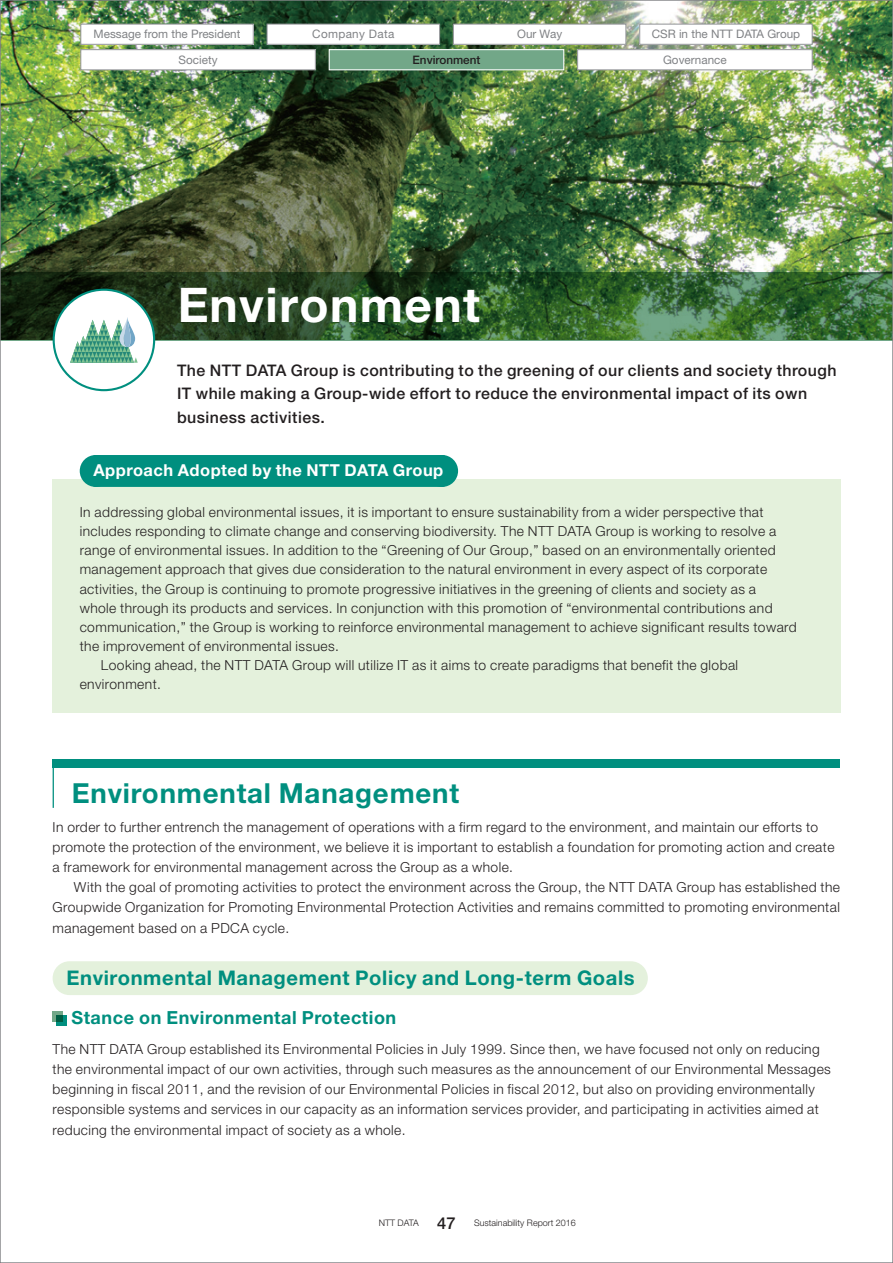
<style>
.page{position:relative;width:893px;height:1263px;background:#fff}
.page>*{position:absolute;margin:0;border:0;box-sizing:border-box;transform-origin:0 0}
.t1{font:700 47.85px "Helvetica Neue LT Std";letter-spacing:.03em;color:#fff}
.t2{font:700 27.6px "Helvetica Neue LT Std";letter-spacing:.03em;color:#008f7f}
.t3{font:700 20.25px "Helvetica Neue LT Std";letter-spacing:.03em;color:#008f7f}
.t4{font:700 18px "Helvetica Neue LT Std";letter-spacing:.03em;color:#008f7f}
.t5{font:700 16.5px "Helvetica Neue LT Std";letter-spacing:.03em;color:#fff}
.t6{font:500 15.9px/23.4px "Helvetica Neue LT Pro";letter-spacing:.03em;color:#231f20}
.t7{font:300 13.8px/20.2px "Helvetica Neue LT Pro";letter-spacing:.03em;color:#231f20}
.t8{font:300 13.8px "Helvetica Neue LT Std";letter-spacing:.03em;color:#231f20}
.t9{font:11.7px "Helvetica Neue LT Std";color:#808285}
.t10{font:11.7px "Helvetica Neue LT Std";letter-spacing:.03em;color:#808285}
.t11{font:500 11.7px "Helvetica Neue LT Std";color:#231f20}
.t12{font:300 9px "Helvetica Neue LT Std";color:#231f20}
.s1{font-weight:500;font-size:16.5px}
</style>
<div class="page">
<img style="left:2px;top:2px;width:889px;height:270px">
<svg style="left:2px;top:272px;width:889px;height:68px;background:#2e542b"></svg>
<div style="left:53px;top:289px;width:102px;height:102px;background:#fff;border:2px solid #008f7f;border-radius:50%"></div>
<svg style="left:70px;top:317px;width:68px;height:46px"></svg>
<div style="left:53px;top:759px;width:787px;height:8px;background:#008f7f"></div>
<hr style="left:53px;top:763px;width:1px;height:45px;background:#008f7f">
<div style="left:53px;top:1011px;width:10px;height:10px;background:#72a788"></div>
<svg style="left:56px;top:1015px;width:10px;height:10px"></svg>
<div style="left:53px;top:479px;width:788px;height:233px;background:#e4f1dc"></div>
<div style="left:80px;top:455px;width:32px;height:32px;background:#008f7f;border-radius:50%"></div>
<div style="left:426px;top:455px;width:32px;height:32px;background:#008f7f;border-radius:50%"></div>
<div style="left:91px;top:455px;width:356px;height:32px;background:#008f7f;border-radius:4px"></div>
<div style="left:53px;top:961px;width:595px;height:34px;background:#e4f1dc"></div>
<div style="left:81px;top:50px;width:234px;height:20px;background:#fff"></div>
<div style="left:80px;top:49px;width:236px;height:21px;border:1px solid #97999c"></div>
<div style="left:81px;top:24px;width:172px;height:20px;background:#fff"></div>
<div style="left:80px;top:24px;width:174px;height:21px;border:1px solid #97999c"></div>
<div style="left:267px;top:24px;width:173px;height:20px;background:#fff"></div>
<div style="left:267px;top:24px;width:173px;height:21px;border:1px solid #97999c"></div>
<div style="left:453px;top:24px;width:173px;height:20px;background:#fff"></div>
<div style="left:453px;top:24px;width:173px;height:21px;border:1px solid #97999c"></div>
<div style="left:640px;top:24px;width:172px;height:20px;background:#fff"></div>
<div style="left:639px;top:24px;width:174px;height:21px;border:1px solid #97999c"></div>
<div style="left:329px;top:50px;width:235px;height:20px;background:#72a788"></div>
<div style="left:329px;top:49px;width:235px;height:21px;border:1px solid #fff"></div>
<div style="left:578px;top:50px;width:234px;height:20px;background:#fff"></div>
<div style="left:577px;top:49px;width:236px;height:21px;border:1px solid #97999c"></div>
<p class="t9" style="left:94px;top:27px;width:148px">Message from the President</p>
<p class="t10" style="left:312px;top:27px;width:84px">Company Data</p>
<p class="t9" style="left:517px;top:27px;width:47px">Our Way</p>
<p class="t9" style="left:652px;top:27px;width:150px">CSR in the NTT DATA Group</p>
<p class="t11" style="left:413px;top:52px;width:69px">Environment</p>
<p class="t9" style="left:663px;top:52px;width:65px">Governance</p>
<p class="t9" style="left:179px;top:52px;width:40px">Society</p>
<h1 class="t1" style="left:177px;top:275px;width:305px">Environment</h1>
<p class="t6" style="left:177px;top:358px;width:661px">The NTT DATA Group is contributing to the greening of our clients and society through<br>IT while making a Group-wide effort to reduce the environmental impact of its own business activities.</p>
<p class="t5" style="left:93px;top:460px;width:351px">Approach Adopted by the NTT DATA Group</p>
<p class="t8" style="left:80px;top:504px;width:685px">In addressing global environmental issues, it is important to ensure sustainability from a wider perspective that</p>
<p class="t8" style="left:80px;top:523px;width:698px">includes responding to climate change and conserving biodiversity. The NTT DATA Group is working to resolve a</p>
<p class="t8" style="left:80px;top:542px;width:697px">range of environmental issues. In addition to the “Greening of Our Group,” based on an environmentally oriented</p>
<p class="t8" style="left:80px;top:561px;width:689px">management approach that gives due consideration to the natural environment in every aspect of its corporate</p>
<p class="t8" style="left:80px;top:580px;width:678px">activities, the Group is continuing to promote progressive initiatives in the greening of clients and society as a</p>
<p class="t8" style="left:80px;top:599px;width:694px">whole through its products and services. In conjunction with this promotion of “environmental contributions and</p>
<p class="t8" style="left:80px;top:618px;width:718px">communication,” the Group is working to reinforce environmental management to achieve significant results toward</p>
<p class="t8" style="left:80px;top:638px;width:261px">the improvement of environmental issues.</p>
<p class="t8" style="left:101px;top:657px;width:639px">Looking ahead, the NTT DATA Group will utilize IT as it aims to create paradigms that benefit the global</p>
<p class="t8" style="left:80px;top:676px;width:83px">environment.</p>
<h2 class="t2" style="left:72px;top:776px;width:389px">Environmental Management</h2>
<p class="t7" style="left:53px;top:816px;width:783px">In order to further entrench the management of operations with a firm regard to the environment, and maintain our efforts to promote the protection of the environment, we believe it is important to establish a foundation for promoting action and create a framework for environmental management across the Group as a whole.</p>
<p class="t7" style="left:53px;top:877px;width:789px;text-align:justify;text-indent:21px">With the goal of promoting activities to protect the environment across the Group, the NTT DATA Group has established the Groupwide Organization for Promoting Environmental Protection Activities and remains committed to promoting environmental management based on a PDCA cycle.</p>
<h3 class="t3" style="left:66px;top:965px;width:570px">Environmental Management Policy and Long-term Goals</h3>
<h3 class="t4" style="left:71px;top:1007px;width:326px">Stance on Environmental Protection</h3>
<p class="t7" style="left:53px;top:1038px;width:780px">The NTT DATA Group established its Environmental Policies in July 1999. Since then, we have focused not only on reducing the environmental impact of our own activities, through such measures as the announcement of our Environmental Messages beginning in fiscal 2011, and the revision of our Environmental Policies in fiscal 2012, but also on providing environmentally responsible systems and services in our capacity as an information services provider, and participating in activities aimed at reducing the environmental impact of society as a whole.</p>
<p class="t12" style="left:379px;top:1217px;width:199px">NTT DATA <span class="s1">47</span> Sustainability Report 2016</p>
</div>
